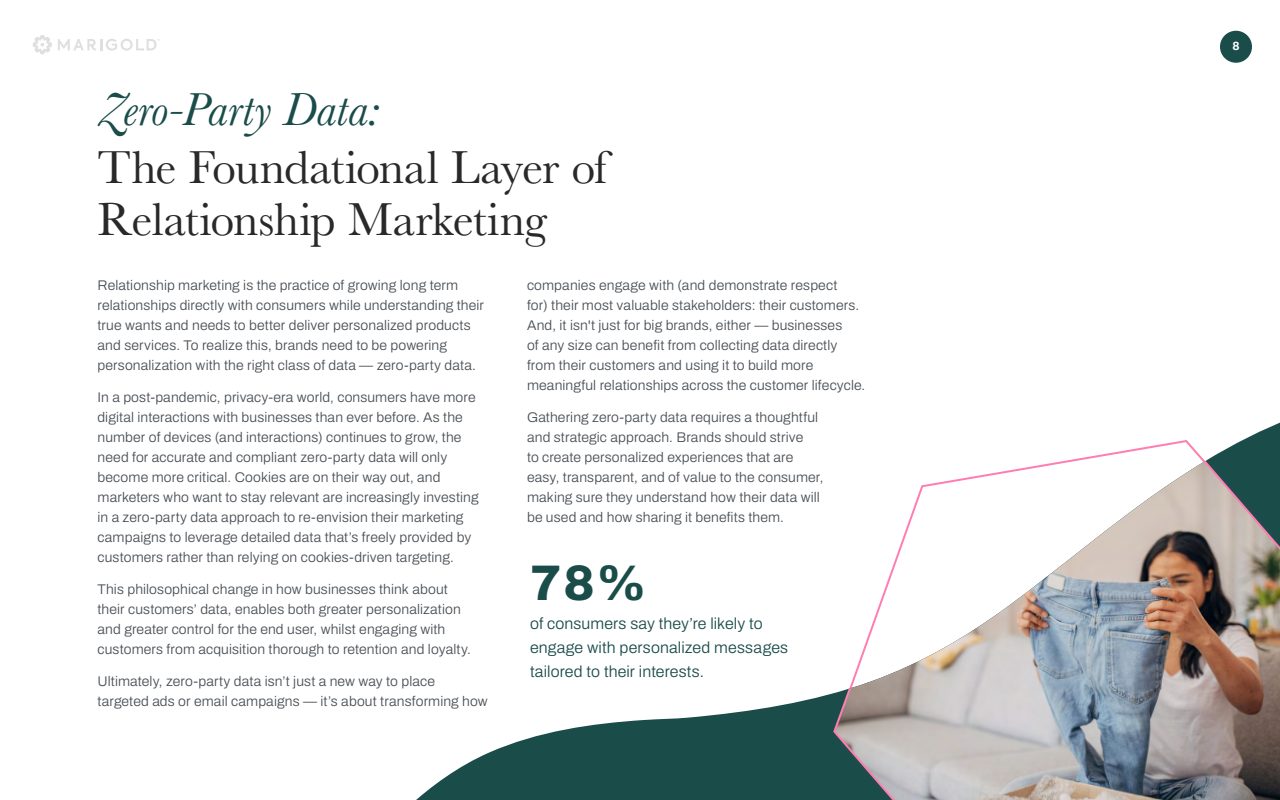
<style>
.page{position:relative;width:1280px;height:800px;background:#fff}
.page>*{position:absolute;margin:0;border:0;box-sizing:border-box;transform-origin:0 0}
.t1{font:800 50px "Archivo";color:#1a4c4a}
.t2{font:48px/52px "Baskerville";letter-spacing:-.02em;color:#292929}
.t3{font:italic 48px "Baskerville";color:#1a4c4a}
.t4{font:300 16px/24px "Archivo";letter-spacing:.01em;color:#1a4c4a}
.t5{font:300 14px/20px "Archivo";letter-spacing:.01em;color:#4a5056}
.t6{font:700 12px "Archivo";color:#fff}
</style>
<div class="page">
<div style="left:1220px;top:31px;width:32px;height:32px;background:#1a4c4a;border-radius:50%"></div>
<svg style="left:58px;top:39px;width:102px;height:12px"></svg>
<svg style="left:33px;top:35px;width:19px;height:19px"></svg>
<svg style="left:416px;top:422px;width:864px;height:378px"></svg>
<img style="left:832px;top:439px;width:448px;height:361px">
<h2 class="t3" style="left:98px;top:78px;width:284px">Zero-Party Data:</h2>
<h2 class="t2" style="left:98px;top:142px;width:511px">The Foundational Layer of<br>Relationship Marketing</h2>
<p class="t5" style="left:98px;top:275px;width:388px">Relationship marketing is the practice of growing long term relationships directly with consumers while understanding their true wants and needs to better deliver personalized products and services. To realize this, brands need to be powering personalization with the right class of data — zero-party data.</p>
<p class="t5" style="left:98px;top:387px;width:383px">In a post-pandemic, privacy-era world, consumers have more digital interactions with businesses than ever before. As the number of devices (and interactions) continues to grow, the need for accurate and compliant zero-party data will only become more critical. Cookies are on their way out, and marketers who want to stay relevant are increasingly investing in a zero-party data approach to re-envision their marketing campaigns to leverage detailed data that’s freely provided by customers rather than relying on cookies-driven targeting.</p>
<p class="t5" style="left:98px;top:579px;width:375px">This philosophical change in how businesses think about their customers’ data, enables both greater personalization and greater control for the end user, whilst engaging with customers from acquisition thorough to retention and loyalty.</p>
<p class="t5" style="left:98px;top:671px;width:392px">Ultimately, zero-party data isn’t just a new way to place targeted ads or email campaigns — it’s about transforming how</p>
<p class="t5" style="left:527px;top:275px;width:340px">companies engage with (and demonstrate respect<br>for) their most valuable stakeholders: their customers.<br>And, it isn't just for big brands, either — businesses<br>of any size can benefit from collecting data directly from their customers and using it to build more meaningful relationships across the customer lifecycle.</p>
<p class="t5" style="left:527px;top:407px;width:298px">Gathering zero-party data requires a thoughtful and strategic approach. Brands should strive<br>to create personalized experiences that are easy, transparent, and of value to the consumer, making sure they understand how their data will be used and how sharing it benefits them.</p>
<h1 class="t1" style="left:530px;top:545px;width:117px">78%</h1>
<p class="t4" style="left:530px;top:611px;width:260px">of consumers say they’re likely to engage with personalized messages tailored to their interests.</p>
<p class="t6" style="left:1232px;top:37px;width:9px">8</p>
</div>
